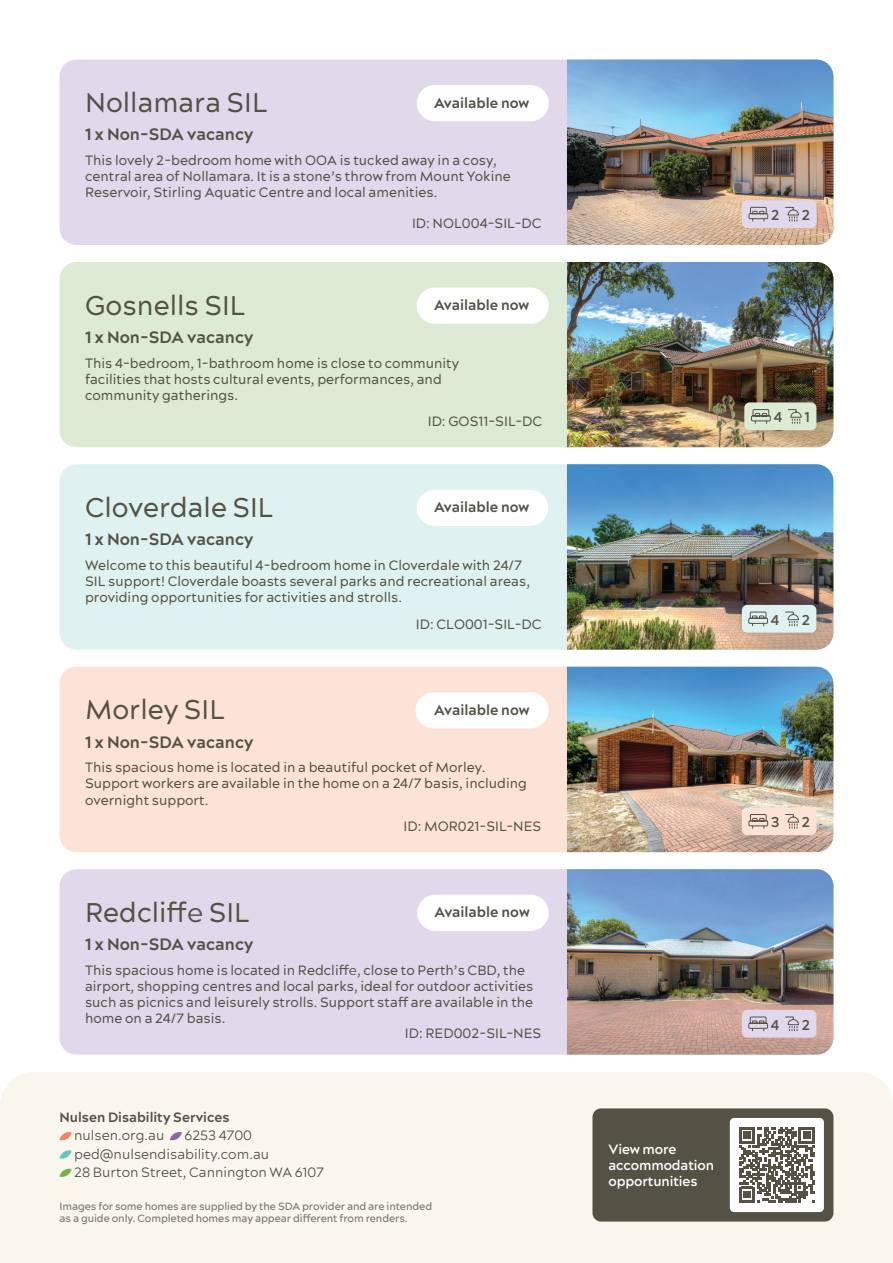
<style>
.page{position:relative;width:893px;height:1263px;background:#fff}
.page>*{position:absolute;margin:0;border:0;box-sizing:border-box;transform-origin:0 0}
.body{font:27px "Acherus Grotesque";color:#535245}
.body-2{font:700 16.5px "Acherus Grotesque";color:#535245}
.body-3{font:700 14.25px "Acherus Grotesque";color:#535245}
.t1{font:600 14.25px "Acherus Grotesque";color:#535245}
.body-4{font:13.5px/16.2px "Acherus Grotesque";color:#535245}
.t2{font:13.5px "Acherus Grotesque";color:#535245}
.t3{font:600 13.5px/16.2px "Acherus Grotesque";letter-spacing:-.01em;color:#fff}
.t4{font:700 13.5px "Acherus Grotesque";color:#535245}
.t5{font:500 10.5px/11.6px "Acherus Grotesque";letter-spacing:-.01em;color:#7c7b6f}
</style>
<div class="page">
<div style="left:0;top:1072px;width:893px;height:191px;background:#f9f7ed"></div>
<div style="left:592px;top:1108px;width:241px;height:113px;background:#535245;border-radius:9px"></div>
<div style="left:730px;top:1118px;width:94px;height:94px;background:#fff;border-radius:4px"></div>
<svg style="left:739px;top:1127px;width:76px;height:76px"></svg>
<svg style="left:59px;top:1131px;width:13px;height:10px"></svg>
<svg style="left:170px;top:1131px;width:12px;height:10px"></svg>
<svg style="left:59px;top:1150px;width:13px;height:9px"></svg>
<svg style="left:59px;top:1168px;width:13px;height:9px"></svg>
<div style="left:60px;top:60px;width:773px;height:185px;background:#e1d8eb;border-radius:17px"></div>
<img style="left:567px;top:60px;width:266px;height:185px">
<div style="left:742px;top:200px;width:74px;height:28px;background:#e1d8eb;border-radius:5px"></div>
<svg style="left:748px;top:206px;width:21px;height:15px"></svg>
<svg style="left:785px;top:206px;width:14px;height:15px"></svg>
<div style="left:417px;top:85px;width:132px;height:36px;background:#fff;border-radius:18px"></div>
<div style="left:60px;top:262px;width:773px;height:185px;background:#ddead4;border-radius:17px"></div>
<img style="left:567px;top:262px;width:266px;height:185px">
<div style="left:744px;top:402px;width:72px;height:28px;background:#ddead4;border-radius:5px"></div>
<svg style="left:751px;top:409px;width:20px;height:14px"></svg>
<svg style="left:787px;top:409px;width:15px;height:14px"></svg>
<div style="left:417px;top:287px;width:132px;height:37px;background:#fff;border-radius:18px"></div>
<div style="left:60px;top:667px;width:773px;height:185px;background:#fde3d7;border-radius:17px"></div>
<img style="left:567px;top:667px;width:266px;height:185px">
<div style="left:742px;top:807px;width:74px;height:28px;background:#fde3d7;border-radius:5px"></div>
<svg style="left:748px;top:814px;width:21px;height:14px"></svg>
<svg style="left:785px;top:814px;width:14px;height:14px"></svg>
<div style="left:415px;top:692px;width:134px;height:36px;background:#fff;border-radius:18px"></div>
<div style="left:60px;top:464px;width:773px;height:186px;background:#dff1f0;border-radius:17px"></div>
<img style="left:567px;top:464px;width:266px;height:186px">
<div style="left:737px;top:600px;width:84px;height:37px;background:#231f20;opacity:.25"></div>
<div style="left:742px;top:605px;width:74px;height:28px;background:#dff1f0;border-radius:5px"></div>
<svg style="left:748px;top:611px;width:20px;height:15px"></svg>
<svg style="left:785px;top:611px;width:14px;height:15px"></svg>
<div style="left:417px;top:490px;width:131px;height:36px;background:#fff;border-radius:18px"></div>
<div style="left:60px;top:869px;width:773px;height:186px;background:#e1d8eb;border-radius:17px"></div>
<img style="left:567px;top:869px;width:266px;height:186px">
<div style="left:742px;top:1010px;width:74px;height:27px;background:#e1d8eb;border-radius:5px"></div>
<svg style="left:748px;top:1016px;width:20px;height:15px"></svg>
<svg style="left:785px;top:1016px;width:14px;height:15px"></svg>
<div style="left:417px;top:895px;width:132px;height:36px;background:#fff;border-radius:18px"></div>
<p class="body" style="left:85px;top:85px;width:184px">Nollamara SIL</p>
<p class="body-2" style="left:85px;top:124px;width:170px">1 x Non-SDA vacancy</p>
<p class="body-4" style="left:85px;top:152px;width:427px">This lovely 2-bedroom home with OOA is tucked away in a cosy, central area of Nollamara. It is a stone’s throw from Mount Yokine<br>Reservoir, Stirling Aquatic Centre and local amenities.</p>
<p class="body-3" style="left:434px;top:94px;width:97px">Available now</p>
<p class="body-4" style="left:412px;top:215px;width:131px">ID: NOL004-SIL-DC</p>
<p class="body" style="left:85px;top:288px;width:162px">Gosnells SIL</p>
<p class="body-2" style="left:85px;top:326px;width:170px">1 x Non-SDA vacancy</p>
<p class="body-4" style="left:85px;top:354px;width:376px">This 4-bedroom, 1-bathroom home is close to community facilities that hosts cultural events, performances, and community gatherings.</p>
<p class="body-3" style="left:434px;top:296px;width:97px">Available now</p>
<p class="body-4" style="left:428px;top:413px;width:116px">ID: GOS11-SIL-DC</p>
<p class="body" style="left:85px;top:490px;width:190px">Cloverdale SIL</p>
<p class="body-2" style="left:85px;top:529px;width:170px">1 x Non-SDA vacancy</p>
<p class="body-4" style="left:85px;top:556px;width:446px">Welcome to this beautiful 4-bedroom home in Cloverdale with 24/7<br>SIL support! Cloverdale boasts several parks and recreational areas, providing opportunities for activities and strolls.</p>
<p class="body-3" style="left:434px;top:498px;width:97px">Available now</p>
<p class="body-4" style="left:416px;top:616px;width:127px">ID: CLO001-SIL-DC</p>
<p class="body" style="left:85px;top:692px;width:141px">Morley SIL</p>
<p class="body-2" style="left:85px;top:731px;width:170px">1 x Non-SDA vacancy</p>
<p class="body-4" style="left:85px;top:759px;width:443px">This spacious home is located in a beautiful pocket of Morley.<br>Support workers are available in the home on a 24/7 basis, including overnight support.</p>
<p class="body-3" style="left:434px;top:701px;width:97px">Available now</p>
<p class="body-4" style="left:404px;top:818px;width:139px">ID: MOR021-SIL-NES</p>
<p class="body" style="left:85px;top:895px;width:166px">Redcliffe SIL</p>
<p class="body-2" style="left:85px;top:934px;width:170px">1 x Non-SDA vacancy</p>
<p class="body-4" style="left:85px;top:961px;width:450px">This spacious home is located in Redcliffe, close to Perth’s CBD, the airport, shopping centres and local parks, ideal for outdoor activities such as picnics and leisurely strolls. Support staff are available in the home on a 24/7 basis.</p>
<p class="body-3" style="left:434px;top:903px;width:97px">Available now</p>
<p class="body-4" style="left:405px;top:1024px;width:138px">ID: RED002-SIL-NES</p>
<p class="t4" style="left:60px;top:1108px;width:172px">Nulsen Disability Services</p>
<p class="t2" style="left:74px;top:1127px;width:92px">nulsen.org.au</p>
<p class="t2" style="left:184px;top:1127px;width:69px">6253 4700</p>
<p class="t2" style="left:74px;top:1145px;width:197px">ped@nulsendisability.com.au</p>
<p class="t2" style="left:74px;top:1163px;width:252px">28 Burton Street, Cannington WA 6107</p>
<p class="t5" style="left:60px;top:1200px;width:374px">Images for some homes are supplied by the SDA provider and are intended as a guide only. Completed homes may appear different from renders.</p>
<p class="t1" style="left:771px;top:206px;width:10px">2</p>
<p class="t1" style="left:802px;top:206px;width:10px">2</p>
<p class="t1" style="left:774px;top:408px;width:10px">4</p>
<p class="t1" style="left:805px;top:408px;width:7px">1</p>
<p class="t1" style="left:771px;top:611px;width:10px">4</p>
<p class="t1" style="left:802px;top:611px;width:10px">2</p>
<p class="t1" style="left:771px;top:813px;width:10px">3</p>
<p class="t1" style="left:802px;top:813px;width:10px">2</p>
<p class="t3" style="left:608px;top:1141px;width:107px">View more accommodation opportunities</p>
<p class="t1" style="left:771px;top:1016px;width:10px">4</p>
<p class="t1" style="left:802px;top:1016px;width:10px">2</p>
</div>
